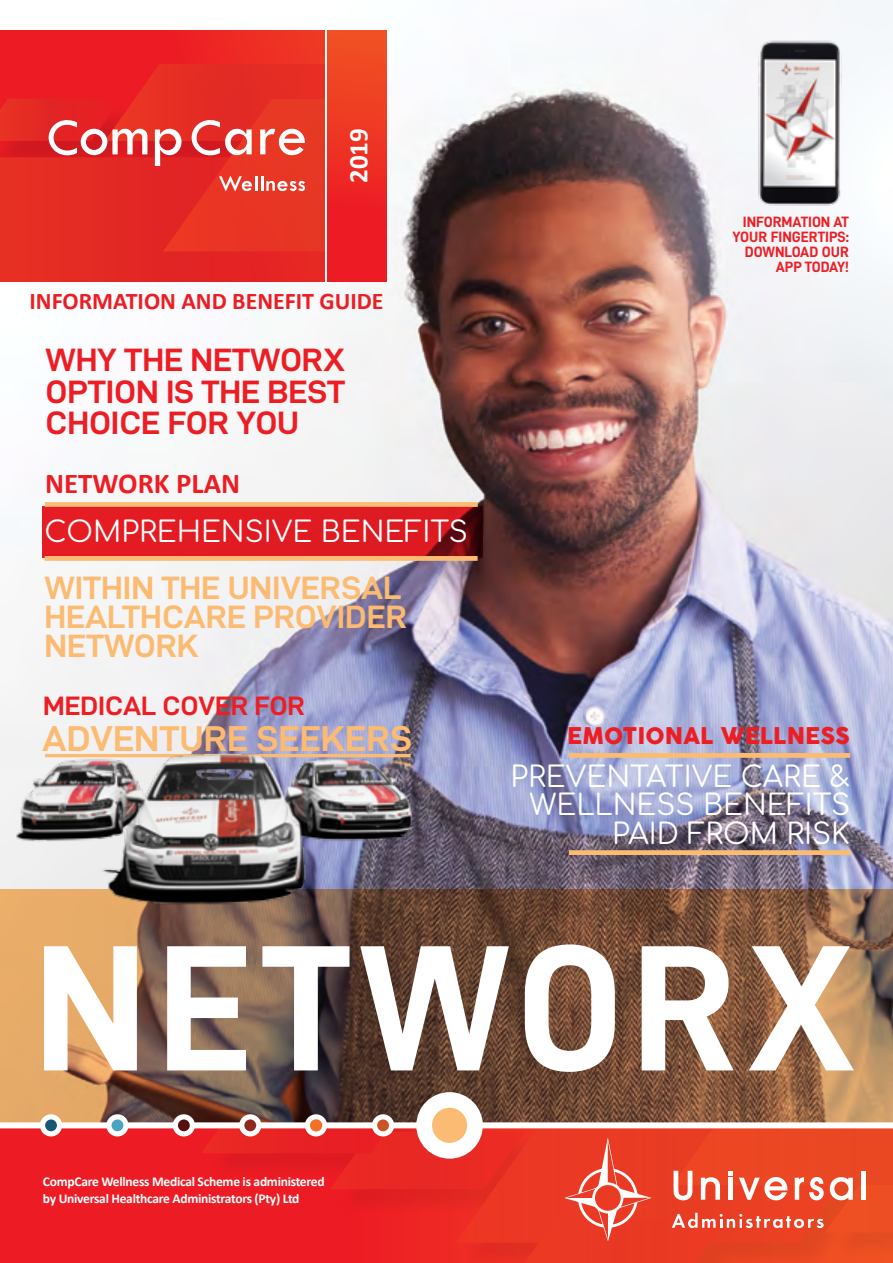
<style>
.page{position:relative;width:893px;height:1263px;background:#fff}
.page>*{position:absolute;margin:0;border:0;box-sizing:border-box;transform-origin:0 0}
.t1{font:180px "D DIN Bold";letter-spacing:.05em;color:#fff}
.t2{font:36px "D DIN Exp Bold";color:#fcbb72}
.t3{font:32.4px/28.8px "D DIN Exp Bold";color:#fcbb72}
.t4{font:32.4px/31.5px "D DIN Exp Bold";color:#ed1d24;text-align:justify}
.t5{font:28.8px/28.8px "Comfortaa";color:#fff;text-align:right}
.t6{font:700 28.8px "Calibri";color:#ed1d24}
.t7{font:700 27px "Calibri";color:#fff}
.t8{font:26.7px "D DIN Exp Bold";color:#ed1d24}
.t9{font:700 24px "Calibri";color:#ed1d24}
.t10{font:22.5px "COCOGOOSE";color:#ed1d24}
.t11{font:15px/15px "D DIN Bold";color:#ed1d24;text-align:right}
.t12{font:700 13.5px/16.2px "Calibri";letter-spacing:-.02em;color:#fff}
</style>
<div class="page">
<img style="left:0;top:0;width:893px;height:889px">
<svg style="left:0;top:889px;width:893px;height:233px;background:#835c42"></svg>
<div style="left:0;top:1125px;width:893px;height:138px;background:#ed1c24"></div>
<div style="left:0;top:30px;width:325px;height:251px;background:linear-gradient(to right,#ed1424,#ee3224)"></div>
<div style="left:416px;top:1092px;width:67px;height:67px;background:#fff;border-radius:50%"></div>
<svg style="left:0;top:64px;width:325px;height:217px;background:#e6352e"></svg>
<div style="left:328px;top:30px;width:59px;height:251px;background:linear-gradient(to bottom,#f05123,#ec1124)"></div>
<svg style="left:201px;top:1128px;width:692px;height:135px"></svg>
<div style="left:0;top:1122px;width:893px;height:6px;background:#fff"></div>
<svg style="left:106px;top:1114px;width:23px;height:22px"></svg>
<div style="left:173px;top:1114px;width:22px;height:22px;background:#fff;border-radius:50%"></div>
<div style="left:40px;top:1114px;width:22px;height:22px;background:#fff;border-radius:50%"></div>
<div style="left:112px;top:1119px;width:11px;height:12px;background:#4aa3c4;border-radius:50%"></div>
<div style="left:178px;top:1119px;width:12px;height:12px;background:#55100f;border-radius:50%"></div>
<div style="left:239px;top:1114px;width:22px;height:22px;background:#fff;border-radius:50%"></div>
<div style="left:372px;top:1114px;width:22px;height:22px;background:#fff;border-radius:50%"></div>
<svg style="left:305px;top:1114px;width:22px;height:22px"></svg>
<div style="left:244px;top:1119px;width:12px;height:12px;background:#8f281d;border-radius:50%"></div>
<div style="left:377px;top:1119px;width:12px;height:12px;background:#c95527;border-radius:50%"></div>
<div style="left:310px;top:1119px;width:12px;height:12px;background:#f37029;border-radius:50%"></div>
<div style="left:432px;top:1108px;width:35px;height:35px;background:#fcbb72;border-radius:50%"></div>
<div style="left:45px;top:1119px;width:12px;height:12px;background:#185676;border-radius:50%"></div>
<svg style="left:42px;top:506px;width:441px;height:52px;background:#d61920"></svg>
<div style="left:45px;top:502px;width:433px;height:5px;background:#fcbb72"></div>
<div style="left:45px;top:556px;width:433px;height:5px;background:#fcbb72"></div>
<img style="left:0;top:642px;width:478px;height:349px">
<div style="left:569px;top:753px;width:281px;height:5px;background:#fcbb72"></div>
<div style="left:569px;top:850px;width:281px;height:5px;background:#fcbb72"></div>
<img style="left:721px;top:27px;width:157px;height:189px">
<h3 class="t7" style="left:339px;top:183px;width:56px;rotate:-90deg">2019</h3>
<h3 class="t9" style="left:29px;top:284px;width:356px">INFORMATION AND BENEFIT GUIDE</h3>
<h3 class="t4" style="left:46px;top:344px;width:301px">WHY THE NETWORX OPTION IS THE BEST CHOICE FOR YOU</h3>
<h3 class="t6" style="left:45px;top:463px;width:196px">NETWORK PLAN</h3>
<h3 class="t5" style="left:44px;top:513px;width:425px">COMPREHENSIVE BENEFITS</h3>
<h3 class="t3" style="left:44px;top:573px;width:364px">WITHIN THE UNIVERSAL<br>HEALTHCARE PROVIDER<br>NETWORK</h3>
<h3 class="t8" style="left:43px;top:691px;width:263px">MEDICAL COVER FOR</h3>
<h2 class="t2" style="left:42px;top:719px;width:371px">ADVENTURE SEEKERS</h2>
<p class="t11" style="left:732px;top:214px;width:118px">INFORMATION AT<br>YOUR FINGERTIPS:<br>DOWNLOAD OUR<br>APP TODAY!</p>
<h3 class="t10" style="left:567px;top:719px;width:284px">EMOTIONAL WELLNESS</h3>
<h3 class="t5" style="left:511px;top:758px;width:341px">PREVENTATIVE CARE &amp;<br>WELLNESS BENEFITS<br>PAID FROM RISK</h3>
<h1 class="t1" style="left:33px;top:909px;width:823px">NETWORX</h1>
<p class="t12" style="left:43px;top:1173px;width:283px">CompCare Wellness Medical Scheme is administered by Universal Healthcare Administrators (Pty) Ltd</p>
</div>
